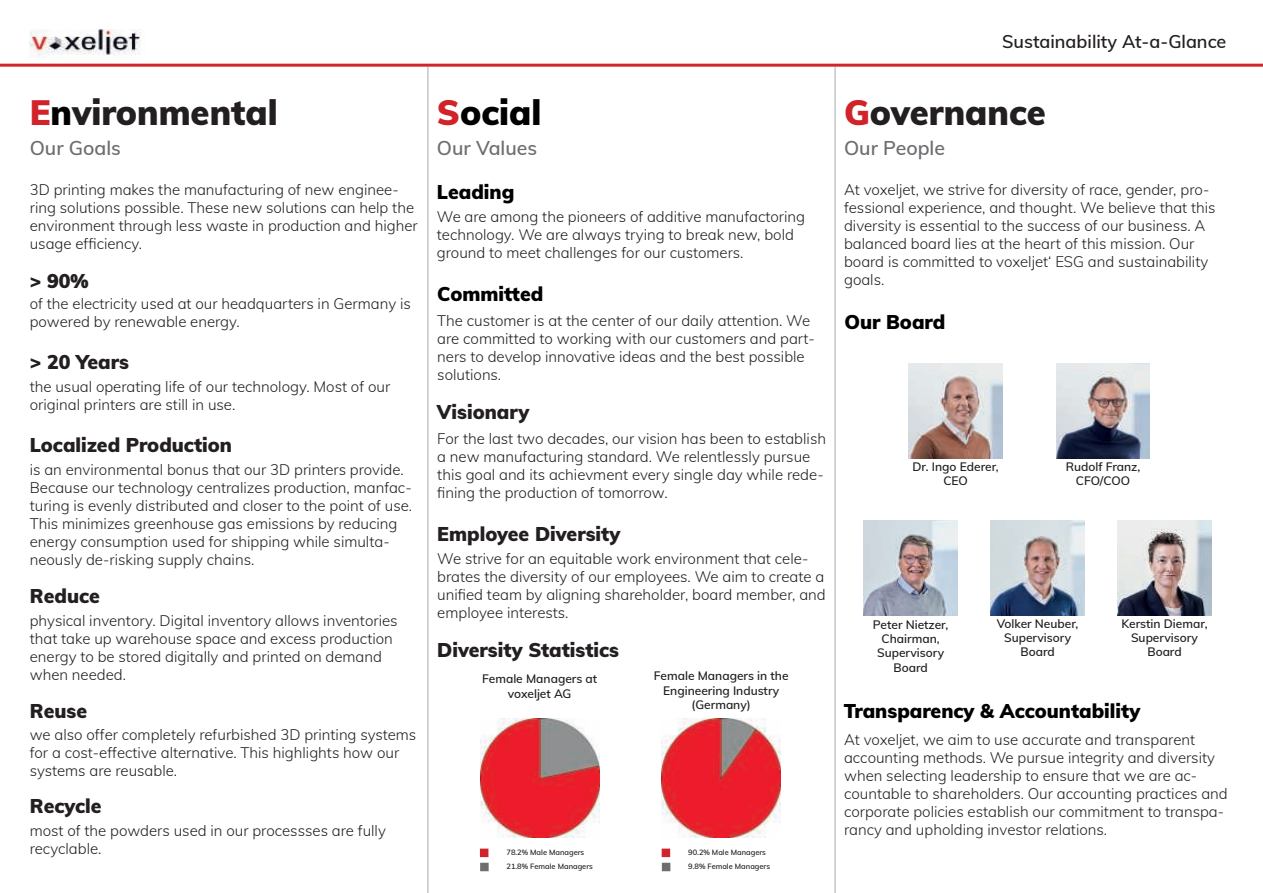
<style>
.page{position:relative;width:1263px;height:893px;background:#fff}
.page>*{position:absolute;margin:0;border:0;box-sizing:border-box;transform-origin:0 0}
.t1{font:900 34.5px "Muli";color:#231f20}
.t2{font:900 34.5px "Muli";color:#000}
.t3{font:900 19.5px "Muli";color:#231f20}
.t4{font:900 19.5px "Muli";color:#000}
.t5{font:600 19.5px "Muli";color:#6d6e71}
.t6{font:600 18px "Muli";color:#231f20}
.t7{font:300 15px/18px "Muli";color:#231f20}
.t8{font:600 12px/14.4px "Muli";color:#231f20;text-align:center}
.t9{font:600 7.5px/14.1px "Muli";color:#231f20}
.s1{color:#d1232a}
.s2{color:#000}
</style>
<div class="page">
<hr style="left:428px;top:67px;width:1px;height:826px;background:#a8a9ad">
<hr style="left:835px;top:67px;width:1px;height:826px;background:#a8a9ad">
<img style="left:30px;top:30px;width:111px;height:27px">
<hr style="left:0;top:64px;width:1263px;height:3px;background:#d1232a">
<div style="left:480px;top:849px;width:8px;height:8px;border:3px solid #d1232a"></div>
<div style="left:480px;top:863px;width:9px;height:8px;border:3px solid #6d6e71"></div>
<img style="left:864px;top:521px;width:93px;height:94px">
<img style="left:1118px;top:521px;width:93px;height:94px">
<img style="left:991px;top:521px;width:93px;height:94px">
<img style="left:909px;top:364px;width:93px;height:95px">
<img style="left:1056px;top:364px;width:94px;height:95px">
<img style="left:480px;top:719px;width:119px;height:119px">
<div style="left:662px;top:849px;width:8px;height:8px;border:3px solid #d1232a"></div>
<div style="left:662px;top:863px;width:8px;height:8px;border:3px solid #6d6e71"></div>
<img style="left:662px;top:719px;width:119px;height:119px">
<p class="t6" style="left:1002px;top:35px;width:226px">Sustainability At-a-Glance</p>
<h1 class="t1" style="left:30px;top:99px;width:249px"><span class="s1">E</span><span class="s2">n</span>vironmental</h1>
<h1 class="t2" style="left:437px;top:99px;width:106px"><span class="s1">S</span>ocial</h1>
<h1 class="t1" style="left:844px;top:99px;width:203px"><span class="s1">G</span>overnance</h1>
<h2 class="t5" style="left:30px;top:140px;width:93px">Our Goals</h2>
<h2 class="t5" style="left:437px;top:140px;width:102px">Our Values</h2>
<h2 class="t5" style="left:844px;top:140px;width:102px">Our People</h2>
<p class="t7" style="left:30px;top:182px;width:390px">3D printing makes the manufacturing of new enginee&shy;ring solutions possible. These new solutions can help the environment through less waste in production and higher usage efficiency.</p>
<h2 class="t3" style="left:30px;top:273px;width:60px">&gt; 90%</h2>
<p class="t7" style="left:30px;top:296px;width:383px">of the electricity used at our headquarters in Germany is powered by renewable energy.</p>
<h2 class="t3" style="left:30px;top:355px;width:101px">&gt; 20 Years</h2>
<p class="t7" style="left:30px;top:380px;width:362px">the usual operating life of our technology. Most of our original printers are still in use.</p>
<h2 class="t3" style="left:30px;top:437px;width:204px">Localized Production</h2>
<p class="t7" style="left:30px;top:462px;width:384px">is an environmental bonus that our 3D printers provide.<br>Because our technology centralizes production, manfac&shy;turing is evenly distributed and closer to the point of use.<br>This minimizes greenhouse gas emissions by reducing energy consumption used for shipping while simulta&shy;neously de-risking supply chains.</p>
<h2 class="t3" style="left:30px;top:588px;width:72px">Reduce</h2>
<p class="t7" style="left:30px;top:613px;width:369px">physical inventory. Digital inventory allows inventories that take up warehouse space and excess production energy to be stored digitally and printed on demand when needed.</p>
<h2 class="t3" style="left:30px;top:703px;width:59px">Reuse</h2>
<p class="t7" style="left:30px;top:727px;width:388px">we also offer completely refurbished 3D printing systems for a cost-effective alternative. This highlights how our systems are reusable.</p>
<h2 class="t3" style="left:30px;top:798px;width:73px">Recycle</h2>
<p class="t7" style="left:30px;top:823px;width:358px">most of the powders used in our processses are fully recyclable.</p>
<h2 class="t4" style="left:437px;top:184px;width:79px">Leading</h2>
<p class="t7" style="left:437px;top:209px;width:370px">We are among the pioneers of additive manufactoring technology. We are always trying to break new, bold ground to meet challenges for our customers.</p>
<h2 class="t4" style="left:437px;top:286px;width:108px">Committed</h2>
<p class="t7" style="left:437px;top:313px;width:379px">The customer is at the center of our daily attention. We are committed to working with our customers and part&shy;ners to develop innovative ideas and the best possible solutions.</p>
<h2 class="t3" style="left:437px;top:405px;width:94px">Visionary</h2>
<p class="t7" style="left:437px;top:431px;width:390px">For the last two decades, our vision has been to establish a new manufacturing standard. We relentlessly pursue this goal and its achievment every single day while rede&shy;fining the production of tomorrow.</p>
<h2 class="t3" style="left:437px;top:526px;width:185px">Employee Diversity</h2>
<p class="t7" style="left:437px;top:551px;width:390px">We strive for an equitable work environment that cele&shy;brates the diversity of our employees. We aim to create a unified team by aligning shareholder, board member, and employee interests.</p>
<h2 class="t3" style="left:437px;top:642px;width:183px">Diversity Statistics</h2>
<p class="t8" style="left:482px;top:671px;width:117px">Female Managers at voxeljet AG</p>
<p class="t8" style="left:654px;top:668px;width:136px">Female Managers in the<br>Engineering Industry (Germany)</p>
<p class="t9" style="left:506px;top:846px;width:88px">78.2% Male Managers<br>21.8% Female Managers</p>
<p class="t9" style="left:688px;top:846px;width:83px">90.2% Male Managers<br>9.8% Female Managers</p>
<p class="t7" style="left:844px;top:182px;width:373px">At voxeljet, we strive for diversity of race, gender, pro&shy;fessional experience, and thought. We believe that this diversity is essential to the success of our business. A balanced board lies at the heart of this mission. Our board is committed to voxeljet‘ ESG and sustainability goals.</p>
<h2 class="t4" style="left:844px;top:314px;width:102px">Our Board</h2>
<p class="t8" style="left:912px;top:460px;width:88px">Dr. Ingo Ederer,<br>CEO</p>
<p class="t8" style="left:1066px;top:459px;width:76px">Rudolf Franz,<br>CFO/COO</p>
<p class="t8" style="left:997px;top:617px;width:83px">Volker Neuber,<br>Supervisory<br>Board</p>
<p class="t8" style="left:873px;top:618px;width:77px">Peter Nietzer,<br>Chairman,<br>Supervisory<br>Board</p>
<p class="t8" style="left:1121px;top:617px;width:87px">Kerstin Diemar,<br>Supervisory<br>Board</p>
<h2 class="t4" style="left:844px;top:703px;width:298px">Transparency &amp; Accountability</h2>
<p class="t7" style="left:844px;top:732px;width:385px">At voxeljet, we aim to use accurate and transparent accounting methods. We pursue integrity and diversity when selecting leadership to ensure that we are ac&shy;countable to shareholders. Our accounting practices and corporate policies establish our commitment to transpa&shy;rancy and upholding investor relations.</p>
</div>
